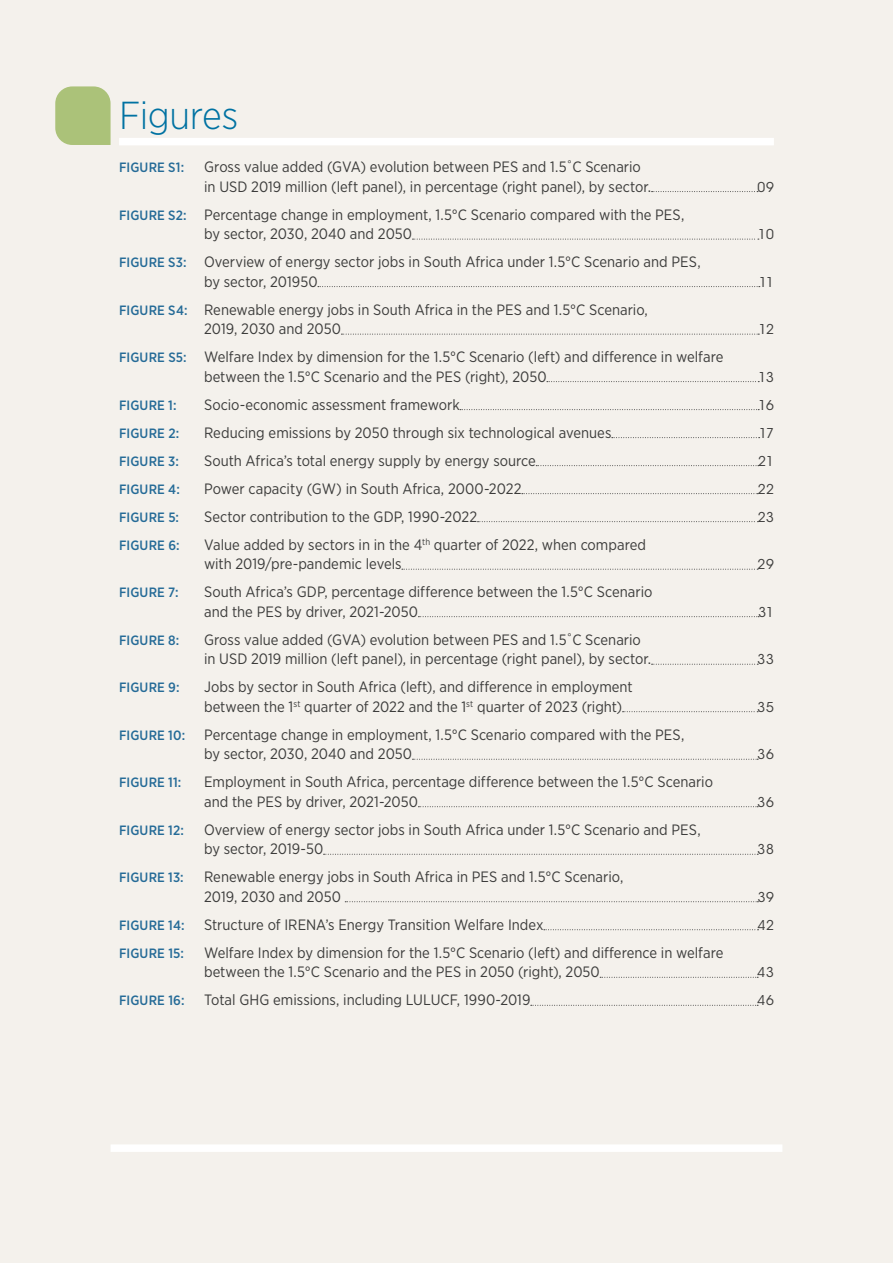
<style>
.page{position:relative;width:893px;height:1263px;background:#f4f1ec}
.page>*{position:absolute;margin:0;border:0;box-sizing:border-box;transform-origin:0 0}
.t1{font:300 39px "Gotham Narrow";letter-spacing:-.015em;color:#0072a2}
.t2{font:15px/19.5px "Gotham Narrow";color:#3c3c3b}
.t3{font:500 13.5px "Gotham Narrow";letter-spacing:.01em;color:#256b97}
.t4{font:13.5px "ITC Avant Garde Std";letter-spacing:.04em;color:#3c3c3b}
.s1{font-weight:500;font-size:13.5px;color:#256b97}
</style>
<div class="page">
<div style="left:111px;top:1144px;width:671px;height:8px;background:#fff"></div>
<svg style="left:55px;top:86px;width:56px;height:59px"></svg>
<svg style="left:652px;top:191px;width:106px;height:1px"></svg>
<svg style="left:412px;top:239px;width:347px;height:1px"></svg>
<svg style="left:318px;top:286px;width:442px;height:1px"></svg>
<svg style="left:341px;top:334px;width:418px;height:1px"></svg>
<svg style="left:547px;top:381px;width:212px;height:1px"></svg>
<svg style="left:460px;top:409px;width:299px;height:1px"></svg>
<svg style="left:612px;top:437px;width:148px;height:1px"></svg>
<svg style="left:536px;top:465px;width:223px;height:1px"></svg>
<svg style="left:522px;top:493px;width:236px;height:1px"></svg>
<svg style="left:477px;top:521px;width:281px;height:1px"></svg>
<svg style="left:402px;top:569px;width:356px;height:1px"></svg>
<svg style="left:418px;top:616px;width:341px;height:1px"></svg>
<svg style="left:652px;top:664px;width:106px;height:1px"></svg>
<svg style="left:623px;top:711px;width:135px;height:1px"></svg>
<svg style="left:412px;top:759px;width:346px;height:1px"></svg>
<svg style="left:418px;top:806px;width:340px;height:1px"></svg>
<svg style="left:324px;top:854px;width:434px;height:1px"></svg>
<svg style="left:345px;top:901px;width:413px;height:1px"></svg>
<svg style="left:544px;top:929px;width:214px;height:1px"></svg>
<svg style="left:600px;top:977px;width:158px;height:1px"></svg>
<svg style="left:531px;top:1005px;width:227px;height:1px"></svg>
<div style="left:119px;top:138px;width:655px;height:7px;background:#fff"></div>
<h1 class="t1" style="left:119px;top:92px;width:121px">Figures</h1>
<p class="t3" style="left:119px;top:159px;width:67px">FIGURE S1:</p>
<p class="t2" style="left:204px;top:157px;width:449px">Gross value added (GVA) evolution between PES and 1.5˚C Scenario in USD 2019 million (left panel), in percentage (right panel), by sector.</p>
<p class="t2" style="left:204px;top:204px;width:482px;text-indent:-85px"><span class="s1">FIGURE S2:</span> Percentage change in employment, 1.5°C Scenario compared with the PES, by sector, 2030, 2040 and 2050</p>
<p class="t2" style="left:204px;top:252px;width:498px;text-indent:-85px"><span class="s1">FIGURE S3:</span> Overview of energy sector jobs in South Africa under 1.5°C Scenario and PES, by sector, 201950</p>
<p class="t2" style="left:204px;top:299px;width:445px;text-indent:-85px"><span class="s1">FIGURE S4:</span> Renewable energy jobs in South Africa in the PES and 1.5°C Scenario,<br>2019, 2030 and 2050</p>
<p class="t2" style="left:204px;top:347px;width:521px;text-indent:-85px"><span class="s1">FIGURE S5:</span> Welfare Index by dimension for the 1.5°C Scenario (left) and difference in welfare between the 1.5°C Scenario and the PES (right), 2050</p>
<p class="t4" style="left:757px;top:179px;width:18px">09</p>
<p class="t4" style="left:758px;top:226px;width:17px">10</p>
<p class="t4" style="left:759px;top:274px;width:16px">11</p>
<p class="t4" style="left:759px;top:321px;width:17px">12</p>
<p class="t4" style="left:759px;top:369px;width:17px">13</p>
<p class="t3" style="left:119px;top:396px;width:59px">FIGURE 1:</p>
<p class="t2" style="left:204px;top:394px;width:257px">Socio‑economic assessment framework</p>
<p class="t4" style="left:758px;top:397px;width:17px">16</p>
<p class="t3" style="left:119px;top:424px;width:62px">FIGURE 2:</p>
<p class="t2" style="left:204px;top:422px;width:409px">Reducing emissions by 2050 through six technological avenues</p>
<p class="t4" style="left:759px;top:425px;width:16px">17</p>
<p class="t3" style="left:119px;top:452px;width:61px">FIGURE 3:</p>
<p class="t2" style="left:204px;top:450px;width:333px">South Africa’s total energy supply by energy source</p>
<p class="t4" style="left:758px;top:453px;width:17px">21</p>
<p class="t3" style="left:119px;top:480px;width:62px">FIGURE 4:</p>
<p class="t2" style="left:204px;top:478px;width:319px">Power capacity (GW) in South Africa, 2000-2022</p>
<p class="t4" style="left:758px;top:481px;width:18px">22</p>
<p class="t3" style="left:119px;top:508px;width:62px">FIGURE 5:</p>
<p class="t2" style="left:204px;top:506px;width:275px">Sector contribution to the GDP, 1990‑2022</p>
<p class="t4" style="left:758px;top:509px;width:18px">23</p>
<p class="t3" style="left:119px;top:536px;width:62px">FIGURE 6:</p>
<p class="t2" style="left:204px;top:534px;width:443px">Value added by sectors in in the 4<sup>th</sup> quarter of 2022, when compared with 2019/pre‑pandemic levels</p>
<p class="t4" style="left:757px;top:556px;width:18px">29</p>
<p class="t3" style="left:119px;top:584px;width:61px">FIGURE 7:</p>
<p class="t2" style="left:204px;top:582px;width:450px">South Africa’s GDP, percentage difference between the 1.5°C Scenario and the PES by driver, 2021‑2050</p>
<p class="t3" style="left:119px;top:631px;width:62px">FIGURE 8:</p>
<p class="t2" style="left:204px;top:629px;width:449px">Gross value added (GVA) evolution between PES and 1.5˚C Scenario in USD 2019 million (left panel), in percentage (right panel), by sector.</p>
<p class="t3" style="left:119px;top:679px;width:62px">FIGURE 9:</p>
<p class="t2" style="left:204px;top:677px;width:430px">Jobs by sector in South Africa (left), and difference in employment between the 1<sup>st</sup> quarter of 2022 and the 1<sup>st</sup> quarter of 2023 (right)</p>
<p class="t3" style="left:119px;top:726px;width:68px">FIGURE 10:</p>
<p class="t2" style="left:204px;top:724px;width:482px">Percentage change in employment, 1.5°C Scenario compared with the PES, by sector, 2030, 2040 and 2050</p>
<p class="t3" style="left:119px;top:774px;width:64px">FIGURE 11:</p>
<p class="t2" style="left:204px;top:772px;width:510px">Employment in South Africa, percentage difference between the 1.5°C Scenario and the PES by driver, 2021‑2050</p>
<p class="t3" style="left:119px;top:821px;width:66px">FIGURE 12:</p>
<p class="t2" style="left:204px;top:819px;width:498px">Overview of energy sector jobs in South Africa under 1.5°C Scenario and PES, by sector, 2019‑50</p>
<p class="t3" style="left:119px;top:869px;width:66px">FIGURE 13:</p>
<p class="t2" style="left:204px;top:867px;width:421px">Renewable energy jobs in South Africa in PES and 1.5°C Scenario,<br>2019, 2030 and 2050</p>
<p class="t4" style="left:758px;top:604px;width:17px">31</p>
<p class="t4" style="left:758px;top:651px;width:18px">33</p>
<p class="t4" style="left:757px;top:699px;width:18px">35</p>
<p class="t4" style="left:758px;top:746px;width:18px">36</p>
<p class="t4" style="left:758px;top:794px;width:18px">36</p>
<p class="t4" style="left:758px;top:841px;width:18px">38</p>
<p class="t4" style="left:758px;top:889px;width:18px">39</p>
<p class="t3" style="left:119px;top:916px;width:67px">FIGURE 14:</p>
<p class="t2" style="left:204px;top:914px;width:341px">Structure of IRENA’s Energy Transition Welfare Index</p>
<p class="t4" style="left:758px;top:917px;width:18px">42</p>
<p class="t3" style="left:119px;top:944px;width:66px">FIGURE 15:</p>
<p class="t2" style="left:204px;top:942px;width:521px">Welfare Index by dimension for the 1.5°C Scenario (left) and difference in welfare between the 1.5°C Scenario and the PES in 2050 (right), 2050</p>
<p class="t4" style="left:757px;top:964px;width:18px">43</p>
<p class="t3" style="left:119px;top:992px;width:67px">FIGURE 16:</p>
<p class="t2" style="left:204px;top:990px;width:328px">Total GHG emissions, including LULUCF, 1990‑2019</p>
<p class="t4" style="left:757px;top:992px;width:18px">46</p>
</div>
